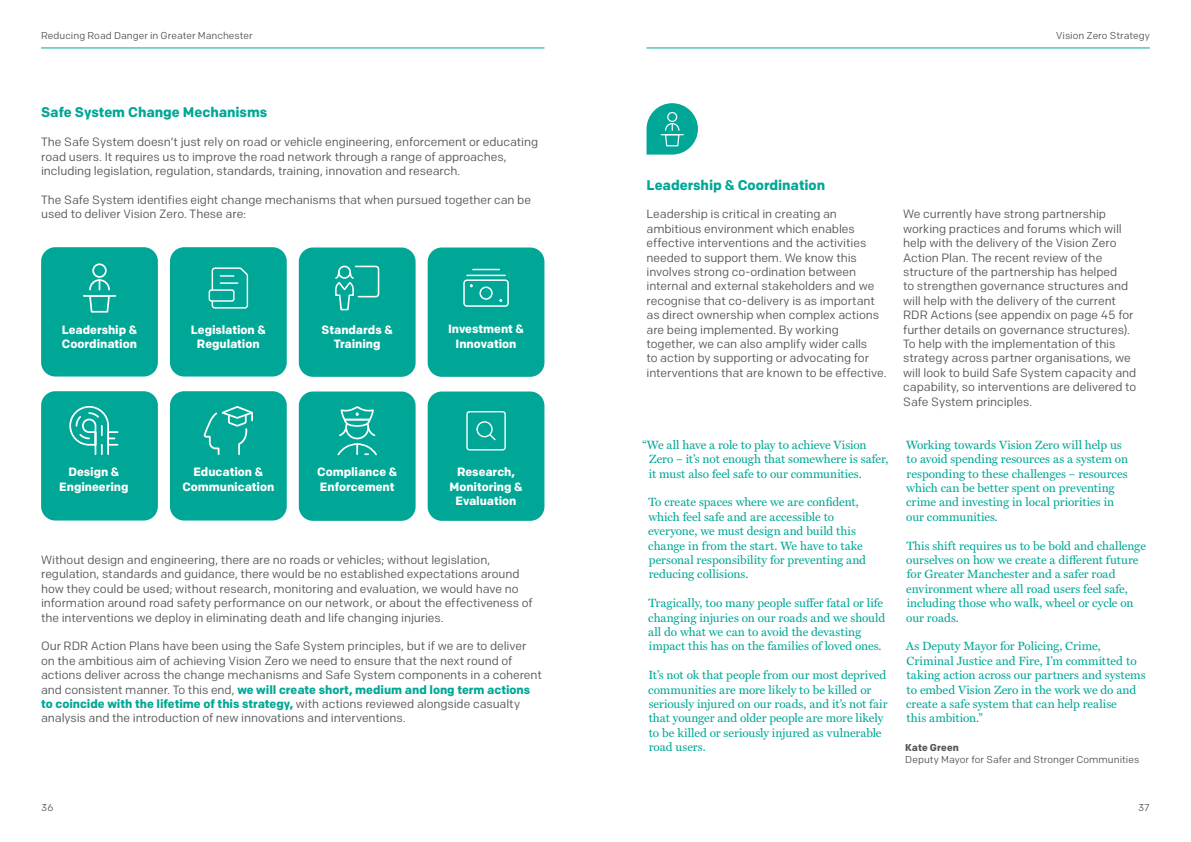
<style>
.page{position:relative;width:1191px;height:842px;background:#fff}
.page>*{position:absolute;margin:0;border:0;box-sizing:border-box;transform-origin:0 0}
.t1{font:700 14px "Colfax";letter-spacing:-.005em;color:#00a796}
.t2{font:12px/14.4px "Colfax";letter-spacing:-.005em;color:#525556}
.t3{font:12px/14.4px "Miller Text";color:#00a796}
.t4{font:700 12px/14.4px "Colfax";letter-spacing:-.005em;color:#fff;text-align:center}
.t5{font:10px "Colfax";letter-spacing:.005em;color:#525556}
.t6{font:700 10px "Colfax";letter-spacing:.005em;color:#525556}
.s1{font-weight:700;color:#00a796}
</style>
<div class="page">
<hr style="left:41px;top:48px;width:503px;height:1px;background:#00a796">
<hr style="left:646px;top:48px;width:503px;height:1px;background:#00a796">
<div style="left:41px;top:391px;width:117px;height:129px;background:#00a796;border-radius:14px"></div>
<div style="left:41px;top:247px;width:117px;height:129px;background:#00a796;border-radius:14px"></div>
<div style="left:299px;top:391px;width:116px;height:130px;background:#00a796;border-radius:14px"></div>
<div style="left:299px;top:247px;width:116px;height:130px;background:#00a796;border-radius:14px"></div>
<div style="left:170px;top:391px;width:117px;height:129px;background:#00a796;border-radius:14px"></div>
<div style="left:170px;top:247px;width:117px;height:129px;background:#00a796;border-radius:14px"></div>
<div style="left:428px;top:391px;width:116px;height:130px;background:#00a796;border-radius:14px"></div>
<div style="left:428px;top:247px;width:116px;height:130px;background:#00a796;border-radius:14px"></div>
<svg style="left:337px;top:406px;width:40px;height:49px"></svg>
<div style="left:107px;top:431px;width:11px;height:15px;border:2px solid #fff"></div>
<svg style="left:69px;top:406px;width:45px;height:49px"></svg>
<svg style="left:335px;top:266px;width:44px;height:44px"></svg>
<hr style="left:84px;top:295px;width:31px;height:2px;background:#fff">
<div style="left:92px;top:263px;width:15px;height:15px;border:2px solid #fff;border-radius:50%"></div>
<svg style="left:88px;top:279px;width:23px;height:34px"></svg>
<div style="left:466px;top:411px;width:40px;height:39px;border:1px solid #fff;border-radius:3px"></div>
<div style="left:476px;top:421px;width:16px;height:16px;border:1px solid #fff;border-radius:50%"></div>
<svg style="left:488px;top:433px;width:8px;height:8px"></svg>
<svg style="left:204px;top:406px;width:49px;height:49px"></svg>
<div style="left:463px;top:279px;width:46px;height:28px;border:1px solid #fff;border-radius:3px"></div>
<div style="left:479px;top:286px;width:13px;height:14px;border:1px solid #fff;border-radius:50%"></div>
<svg style="left:469px;top:284px;width:4px;height:4px"></svg>
<hr style="left:467px;top:275px;width:38px;height:1px;background:#fff">
<svg style="left:473px;top:269px;width:26px;height:1px"></svg>
<svg style="left:211px;top:267px;width:37px;height:42px"></svg>
<div style="left:209px;top:289px;width:25px;height:13px;border:1px solid #fff;border-radius:2px"></div>
<svg style="left:646px;top:103px;width:52px;height:52px"></svg>
<p class="t5" style="left:41px;top:29px;width:213px">Reducing Road Danger in Greater Manchester</p>
<p class="t1" style="left:41px;top:104px;width:228px">Safe System Change Mechanisms</p>
<p class="t2" style="left:41px;top:135px;width:498px">The Safe System doesn’t just rely on road or vehicle engineering, enforcement or educating road users. It requires us to improve the road network through a range of approaches, including legislation, regulation, standards, training, innovation and research.</p>
<p class="t2" style="left:41px;top:193px;width:491px">The Safe System identifies eight change mechanisms that when pursued together can be used to deliver Vision Zero. These are:</p>
<p class="t4" style="left:62px;top:322px;width:77px;text-align:left">Leadership &amp;<br>Coordination</p>
<p class="t4" style="left:322px;top:322px;width:73px">Standards &amp;<br>Training</p>
<p class="t4" style="left:191px;top:322px;width:77px">Legislation &amp;<br>Regulation</p>
<p class="t4" style="left:448px;top:322px;width:77px">Investment &amp;<br>Innovation</p>
<p class="t4" style="left:59px;top:465px;width:71px">Design &amp;<br>Engineering</p>
<p class="t4" style="left:317px;top:465px;width:82px;text-align:left">Compliance &amp;<br>Enforcement</p>
<p class="t4" style="left:182px;top:465px;width:93px">Education &amp;<br>Communication</p>
<p class="t4" style="left:449px;top:465px;width:75px">Research,<br>Monitoring &amp;<br>Evaluation</p>
<p class="t2" style="left:41px;top:553px;width:493px">Without design and engineering, there are no roads or vehicles; without legislation, regulation, standards and guidance, there would be no established expectations around how they could be used; without research, monitoring and evaluation, we would have no information around road safety performance on our network, or about the effectiveness of the interventions we deploy in eliminating death and life changing injuries.</p>
<p class="t2" style="left:41px;top:639px;width:502px">Our RDR Action Plans have been using the Safe System principles, but if we are to deliver on the ambitious aim of achieving Vision Zero we need to ensure that the next round of actions deliver across the change mechanisms and Safe System components in a coherent and consistent manner. To this end, <span class="s1">we will create short, medium and long term actions to coincide with the lifetime of this strategy,</span> with actions reviewed alongside casualty analysis and the introduction of new innovations and interventions.</p>
<p class="t5" style="left:41px;top:801px;width:14px">36</p>
<p class="t5" style="left:1056px;top:29px;width:95px">Vision Zero Strategy</p>
<p class="t1" style="left:646px;top:176px;width:180px">Leadership &amp; Coordination</p>
<p class="t2" style="left:646px;top:207px;width:241px">Leadership is critical in creating an ambitious environment which enables effective interventions and the activities needed to support them. We know this involves strong co-ordination between internal and external stakeholders and we recognise that co-delivery is as important as direct ownership when complex actions are being implemented. By working together, we can also amplify wider calls<br>to action by supporting or advocating for interventions that are known to be effective.</p>
<p class="t2" style="left:903px;top:207px;width:235px">We currently have strong partnership working practices and forums which will help with the delivery of the Vision Zero Action Plan. The recent review of the structure of the partnership has helped<br>to strengthen governance structures and will help with the delivery of the current RDR Actions (see appendix on page 45 for further details on governance structures).<br>To help with the implementation of this strategy across partner organisations, we will look to build Safe System capacity and capability, so interventions are delivered to Safe System principles.</p>
<p class="t3" style="left:649px;top:437px;width:241px;text-indent:-6px">“We all have a role to play to achieve Vision<br>Zero – it’s not enough that somewhere is safer, it must also feel safe to our communities.</p>
<p class="t3" style="left:648px;top:494px;width:219px">To create spaces where we are confident, which feel safe and are accessible to everyone, we must design and build this change in from the start. We have to take personal responsibility for preventing and reducing collisions.</p>
<p class="t3" style="left:648px;top:595px;width:238px">Tragically, too many people suffer fatal or life changing injuries on our roads and we should all do what we can to avoid the devasting impact this has on the families of loved ones.</p>
<p class="t3" style="left:648px;top:667px;width:241px">It’s not ok that people from our most deprived communities are more likely to be killed or seriously injured on our roads, and it’s not fair that younger and older people are more likely to be killed or seriously injured as vulnerable road users.</p>
<p class="t3" style="left:906px;top:437px;width:223px">Working towards Vision Zero will help us to avoid spending resources as a system on responding to these challenges – resources which can be better spent on preventing crime and investing in local priorities in our communities.</p>
<p class="t3" style="left:906px;top:537px;width:241px">This shift requires us to be bold and challenge ourselves on how we create a different future for Greater Manchester and a safer road environment where all road users feel safe, including those who walk, wheel or cycle on our roads.</p>
<p class="t3" style="left:905px;top:638px;width:241px">As Deputy Mayor for Policing, Crime, Criminal Justice and Fire, I’m committed to taking action across our partners and systems to embed Vision Zero in the work we do and create a safe system that can help realise<br>this ambition.”</p>
<p class="t6" style="left:905px;top:741px;width:55px">Kate Green</p>
<p class="t5" style="left:905px;top:753px;width:235px">Deputy Mayor for Safer and Stronger Communities</p>
<p class="t5" style="left:1138px;top:801px;width:13px">37</p>
</div>
